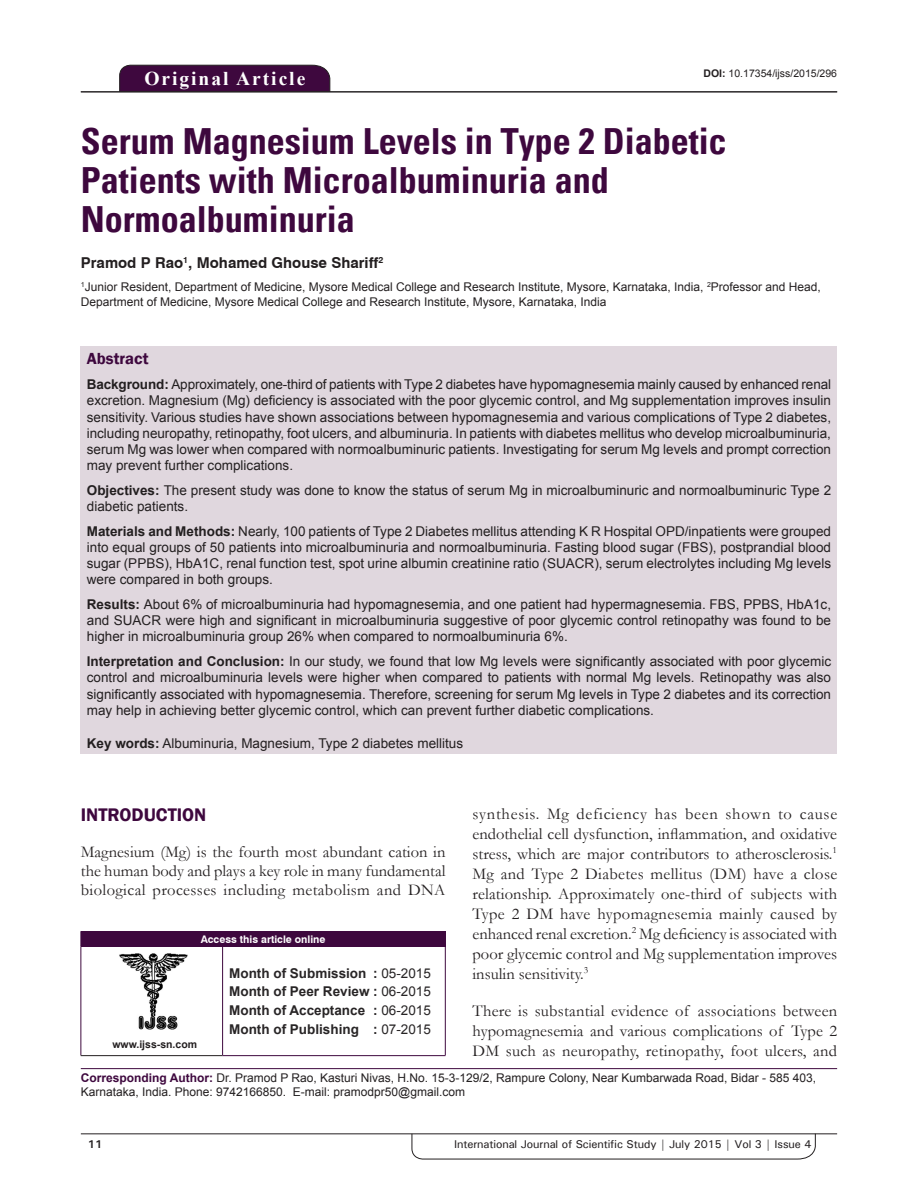
<style>
.page{position:relative;width:918px;height:1188px;background:#fff}
.page>*{position:absolute;margin:0;border:0;box-sizing:border-box;transform-origin:0 0}
.AT{font:700 condensed 36px/39px "Univers";color:#3e083e}
.AH{font:700 19.5px "Times New Roman";letter-spacing:.1em;color:#fff}
.t1{font:600 18.75px "Franklin Gothic";color:#3e083e}
.TX{font:16.5px/20px "Garamond";letter-spacing:.015em;color:#231f20;text-align:justify}
.ABSH{font:600 16.5px "Franklin Gothic";color:#3e083e}
.AU{font:700 15px "Swiss 721 BT";color:#231f20}
.ABS{font:13.5px/16.2px "Arial";color:#231f20;text-align:justify}
.HIS{font:700 13.5px/18.8px "Arial";color:#282526;text-align:justify}
.KWD{font:13.5px "Arial";color:#231f20}
.AFF{font:12px/14.4px "Arial";color:#231f20}
.ADD{font:12px/14.4px "Arial";color:#231f20}
.t2{font:500 11.25px "Univers";letter-spacing:-.01em;color:#231f20}
.t3{font:700 11.25px "Univers";color:#231f20}
.DOI{font:10.5px "Arial";color:#231f20}
.AAO{font:700 10.5px "Swiss 721 BT";color:#fff}
.Web{font:700 10.5px "Arial";color:#231f20}
.s1{font-weight:700}
.s2{font-weight:400}
.s3{font-weight:700;color:#3e083e}
</style>
<div class="page">
<svg style="left:412px;top:1133px;width:404px;height:26px"></svg>
<hr style="left:81px;top:1134px;width:756px;height:1px;background:#231f20">
<div style="left:119px;top:65px;width:211px;height:26px;background:#3e083e"></div>
<hr style="left:81px;top:91px;width:756px;height:1px;background:#231f20">
<div style="left:81px;top:347px;width:756px;height:407px;background:#e0d7de"></div>
<img style="left:119px;top:953px;width:69px;height:76px">
<div style="left:81px;top:931px;width:364px;height:15px;background:#3e083e"></div>
<svg style="left:445px;top:931px;width:1px;height:15px"></svg>
<hr style="left:81px;top:946px;width:142px;height:1px;background:#3e083e">
<hr style="left:81px;top:947px;width:1px;height:108px;background:#3e083e">
<hr style="left:81px;top:1055px;width:142px;height:1px;background:#231f20">
<hr style="left:223px;top:946px;width:223px;height:1px;background:#3e083e">
<hr style="left:222px;top:947px;width:1px;height:108px;background:#3e083e">
<hr style="left:445px;top:947px;width:1px;height:108px;background:#3e083e">
<hr style="left:223px;top:1055px;width:223px;height:1px;background:#3e083e">
<hr style="left:81px;top:1068px;width:756px;height:1px;background:#3e083e">
<p class="AH" style="left:144px;top:64px;width:162px">Original Article</p>
<p class="DOI" style="left:703px;top:66px;width:135px"><span class="s1">DOI:</span> 10.17354/ijss/2015/296</p>
<p class="AT" style="left:81px;top:122px;width:647px">Serum Magnesium Levels in Type 2 Diabetic<br>Patients with Microalbuminuria and<br>Normoalbuminuria</p>
<p class="AU" style="left:81px;top:254px;width:304px">Pramod P Rao<sup>1</sup>, Mohamed Ghouse Shariff<sup>2</sup></p>
<p class="AFF" style="left:81px;top:280px;width:742px"><sup>1</sup>Junior Resident, Department of Medicine, Mysore Medical College and Research Institute, Mysore, Karnataka, India, <sup>2</sup>Professor and Head,<br>Department of Medicine, Mysore Medical College and Research Institute, Mysore, Karnataka, India</p>
<p class="ABSH" style="left:87px;top:349px;width:63px">Abstract</p>
<p class="ABS" style="left:87px;top:376px;width:746px"><span class="s1">Background:</span> Approximately, one-third of patients with Type 2 diabetes have hypomagnesemia mainly caused by enhanced renal excretion. Magnesium (Mg) deficiency is associated with the poor glycemic control, and Mg supplementation improves insulin sensitivity. Various studies have shown associations between hypomagnesemia and various complications of Type 2 diabetes, including neuropathy, retinopathy, foot ulcers, and albuminuria. In patients with diabetes mellitus who develop microalbuminuria, serum Mg was lower when compared with normoalbuminuric patients. Investigating for serum Mg levels and prompt correction may prevent further complications.</p>
<p class="ABS" style="left:87px;top:482px;width:746px"><span class="s1">Objectives:</span> The present study was done to know the status of serum Mg in microalbuminuric and normoalbuminuric Type 2 diabetic patients.</p>
<p class="ABS" style="left:87px;top:523px;width:746px"><span class="s1">Materials and Methods:</span> Nearly, 100 patients of Type 2 Diabetes mellitus attending K R Hospital OPD/inpatients were grouped into equal groups of 50 patients into microalbuminuria and normoalbuminuria. Fasting blood sugar (FBS), postprandial blood sugar (PPBS), HbA1C, renal function test, spot urine albumin creatinine ratio (SUACR), serum electrolytes including Mg levels were compared in both groups.</p>
<p class="ABS" style="left:87px;top:596px;width:746px"><span class="s1">Results:</span> About 6% of microalbuminuria had hypomagnesemia, and one patient had hypermagnesemia. FBS, PPBS, HbA1c, and SUACR were high and significant in microalbuminuria suggestive of poor glycemic control retinopathy was found to be higher in microalbuminuria group 26% when compared to normoalbuminuria 6%.</p>
<p class="ABS" style="left:87px;top:653px;width:746px"><span class="s1">Interpretation and Conclusion:</span> In our study, we found that low Mg levels were significantly associated with poor glycemic control and microalbuminuria levels were higher when compared to patients with normal Mg levels. Retinopathy was also significantly associated with hypomagnesemia. Therefore, screening for serum Mg levels in Type 2 diabetes and its correction may help in achieving better glycemic control, which can prevent further diabetic complications.</p>
<p class="KWD" style="left:87px;top:734px;width:378px"><span class="s1">Key words:</span> Albuminuria, Magnesium, Type 2 diabetes mellitus</p>
<p class="TX" style="left:473px;top:803px;width:366px">synthesis. Mg deficiency has been shown to cause endothelial cell dysfunction, inflammation, and oxidative stress, which are major contributors to atherosclerosis.<sup>1<br></sup>Mg and Type 2 Diabetes mellitus (DM) have a close relationship. Approximately one-third of subjects with Type 2 DM have hypomagnesemia mainly caused by enhanced renal excretion.<sup>2</sup> Mg deficiency is associated with poor glycemic control and Mg supplementation improves insulin sensitivity.<sup>3</sup></p>
<p class="TX" style="left:473px;top:1000px;width:366px">There is substantial evidence of associations between hypomagnesemia and various complications of Type 2<br>DM such as neuropathy, retinopathy, foot ulcers, and</p>
<h1 class="t1" style="left:81px;top:803px;width:127px">INTRODUCTION</h1>
<p class="TX" style="left:81px;top:842px;width:366px;line-height:18.8px">Magnesium (Mg) is the fourth most abundant cation in the human body and plays a key role in many fundamental biological processes including metabolism and DNA</p>
<p class="AAO" style="left:201px;top:933px;width:126px">Access this article online</p>
<p class="HIS" style="left:229px;top:964px;width:203px">Month of Submission : <span class="s2">05-2015<br></span>Month of Peer Review : <span class="s2">06-2015<br></span>Month of Acceptance : <span class="s2">06-2015<br></span>Month of Publishing : <span class="s2">07-2015</span></p>
<p class="ADD" style="left:81px;top:1070px;width:737px"><span class="s3">Corresponding Author:</span> Dr. Pramod P Rao, Kasturi Nivas, H.No. 15-3-129/2, Rampure Colony, Near Kumbarwada Road, Bidar - 585 403,<br>Karnataka, India. Phone: 9742166850. E-mail: pramodpr50@gmail.com</p>
<p class="Web" style="left:112px;top:1037px;width:86px">www.ijss-sn.com</p>
<p class="t3" style="left:88px;top:1137px;width:16px">11</p>
<p class="t2" style="left:454px;top:1137px;width:359px">International Journal of Scientific Study | July 2015 | Vol 3 | Issue 4</p>
</div>
